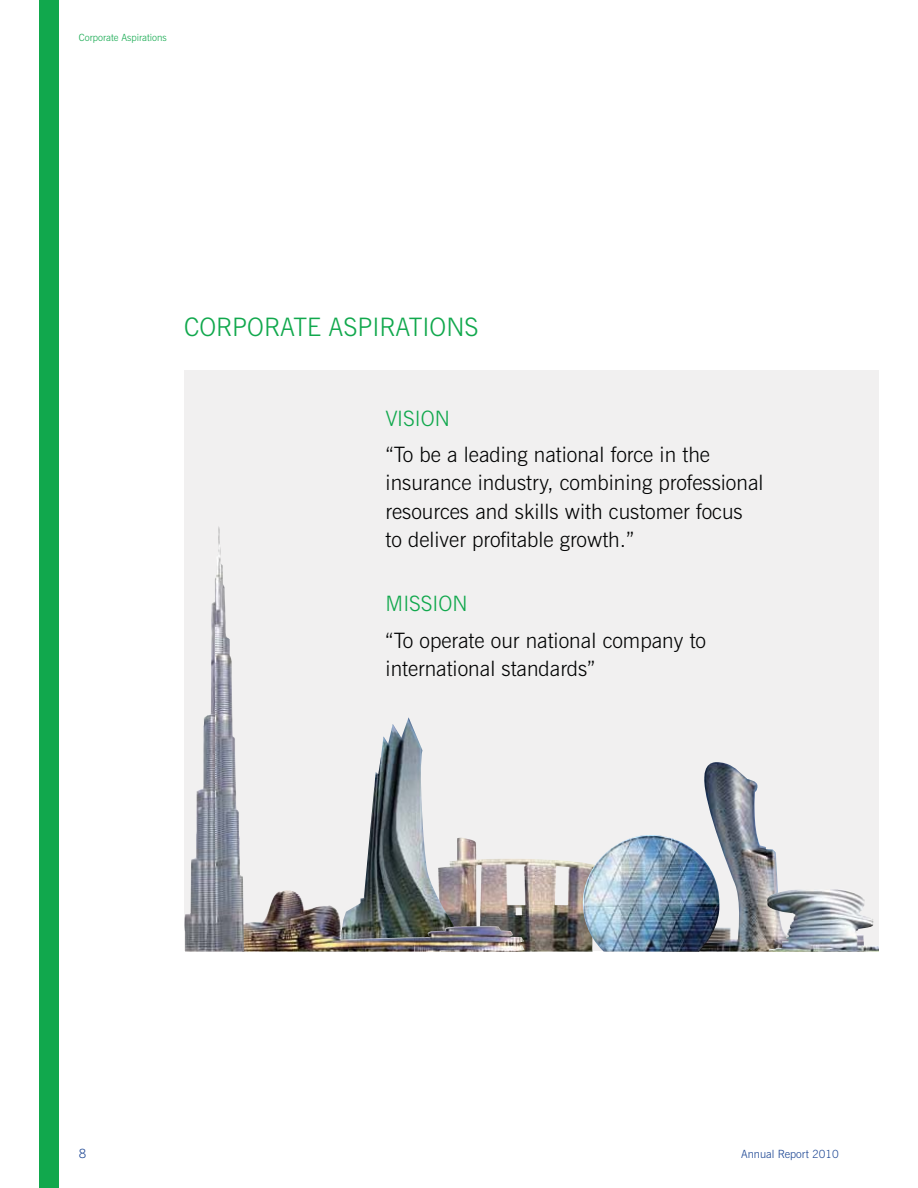
<style>
.page{position:relative;width:918px;height:1188px;background:#fff}
.page>*{position:absolute;margin:0;border:0;box-sizing:border-box;transform-origin:0 0}
.t1{font:300 25.35px "News Gothic BT";color:#11a84d}
.t2{font:300 21.15px/28.2px "News Gothic BT";color:#010202}
.t3{font:300 21.15px "News Gothic BT";color:#11a84d}
.t4{font:300 12.75px "News Gothic BT";color:#1b4593}
.t5{font:300 11.25px "News Gothic BT";color:#1b4593}
.t6{font:300 9.9px "News Gothic BT";color:#11a84d}
</style>
<div class="page">
<div style="left:184px;top:371px;width:695px;height:580px;background:#f1f0f0"></div>
<div style="left:39px;top:0;width:20px;height:1188px;background:#11a84d"></div>
<img style="left:407px;top:838px;width:176px;height:114px">
<img style="left:340px;top:717px;width:124px;height:224px">
<img style="left:704px;top:762px;width:160px;height:190px">
<img style="left:767px;top:889px;width:64px;height:18px">
<img style="left:244px;top:890px;width:43px;height:48px">
<img style="left:184px;top:526px;width:60px;height:426px">
<img style="left:583px;top:835px;width:138px;height:117px">
<p class="t6" style="left:79px;top:33px;width:89px">Corporate Aspirations</p>
<p class="t1" style="left:184px;top:317px;width:296px">CORPORATE ASPIRATIONS</p>
<p class="t3" style="left:386px;top:410px;width:66px">VISION</p>
<p class="t2" style="left:386px;top:442px;width:379px">“To be a leading national force in the insurance industry, combining professional resources and skills with customer focus to deliver profitable growth.”</p>
<p class="t3" style="left:386px;top:595px;width:83px">MISSION</p>
<p class="t2" style="left:386px;top:627px;width:322px">“To operate our national company to international standards”</p>
<p class="t4" style="left:79px;top:1148px;width:9px">8</p>
<p class="t5" style="left:741px;top:1149px;width:99px">Annual Report 2010</p>
</div>
